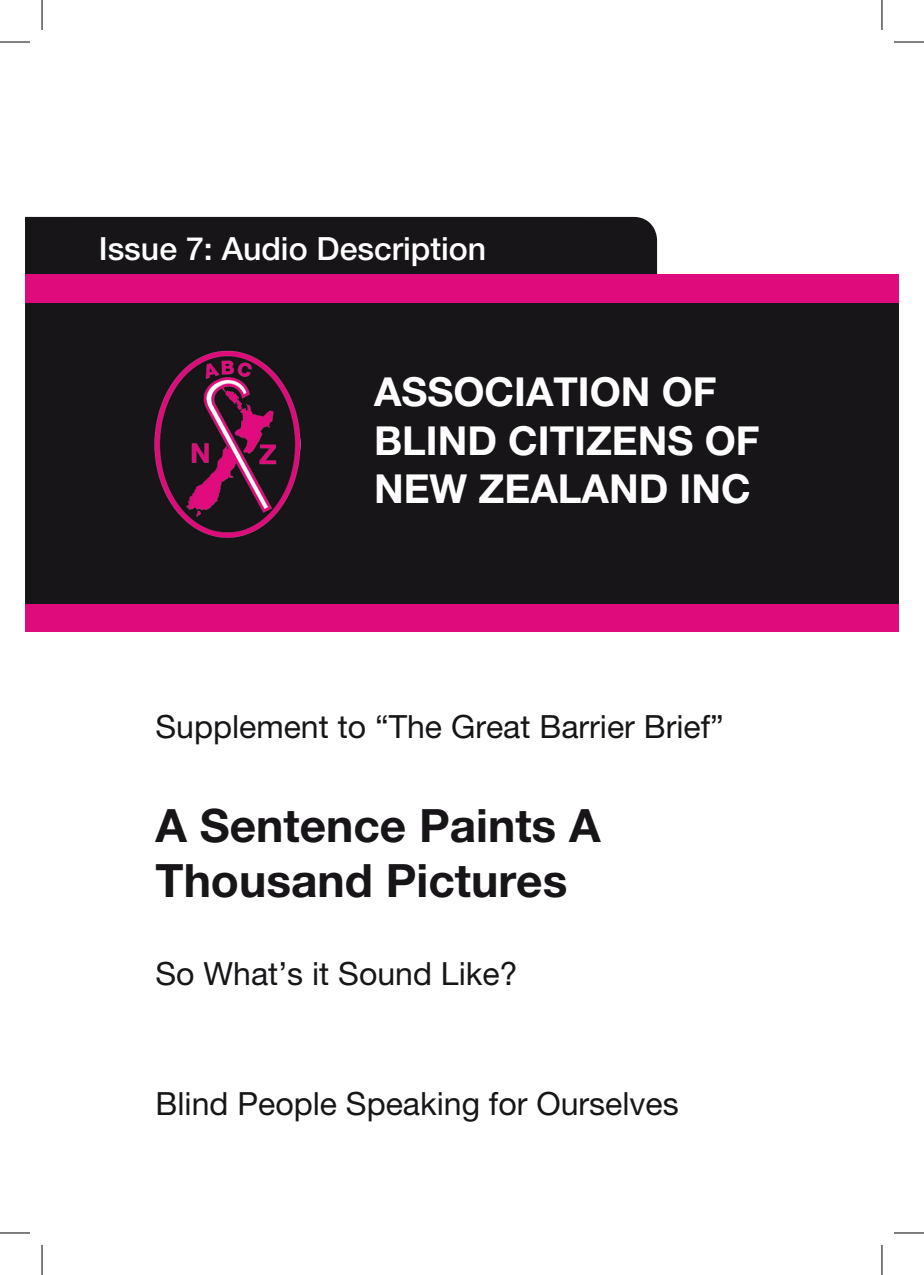
<style>
.page{position:relative;width:924px;height:1275px;background:#fff}
.page>*{position:absolute;margin:0;border:0;box-sizing:border-box;transform-origin:0 0}
.Body{font:700 46px/55.2px "Helvetica Neue";color:#171518}
.Body-2{font:700 40px/48px "Helvetica Neue";color:#fff}
.Body-3{font:32px "Helvetica Neue";color:#171518}
.Heading{font:32px "Helvetica Neue";color:#171518}
.Body-4{font:500 32px "Helvetica Neue";color:#fff}
</style>
<div class="page">
<div style="left:25px;top:217px;width:631px;height:57px;background:#171518"></div>
<div style="left:25px;top:603px;width:873px;height:28px;background:#df0b7d"></div>
<div style="left:25px;top:274px;width:873px;height:29px;background:#df0b7d"></div>
<div style="left:25px;top:303px;width:873px;height:300px;background:#171518"></div>
<img style="left:154px;top:350px;width:146px;height:187px">
<hr style="left:0;top:42px;width:30px;height:1px;background:#000">
<hr style="left:893px;top:42px;width:30px;height:1px;background:#000">
<hr style="left:0;top:1232px;width:30px;height:1px;background:#000">
<hr style="left:893px;top:1232px;width:30px;height:1px;background:#000">
<hr style="left:42px;top:0;width:1px;height:30px;background:#000">
<hr style="left:42px;top:1245px;width:1px;height:30px;background:#000">
<hr style="left:881px;top:0;width:1px;height:30px;background:#000">
<hr style="left:881px;top:1245px;width:1px;height:30px;background:#000">
<p class="Body-4" style="left:99px;top:230px;width:389px">Issue 7: Audio Description</p>
<p class="Body-2" style="left:374px;top:367px;width:387px">ASSOCIATION OF<br>BLIND CITIZENS OF<br>NEW ZEALAND INC</p>
<p class="Body-3" style="left:155px;top:707px;width:569px">Supplement to “The Great Barrier Brief”</p>
<p class="Body" style="left:155px;top:797px;width:446px">A Sentence Paints A<br>Thousand Pictures</p>
<p class="Body-3" style="left:155px;top:954px;width:363px">So What’s it Sound Like?</p>
<p class="Heading" style="left:155px;top:1084px;width:524px">Blind People Speaking for Ourselves</p>
</div>
